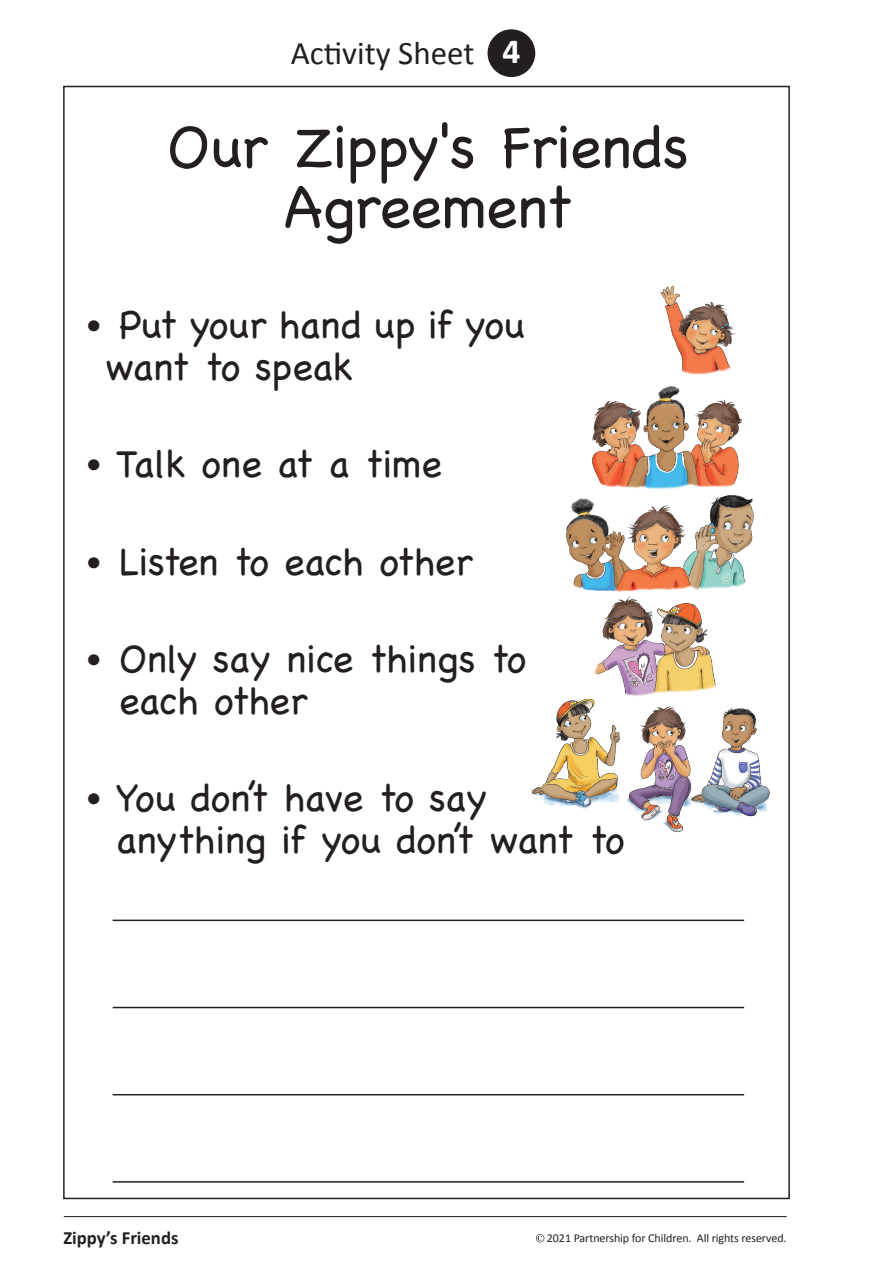
<style>
.page{position:relative;width:893px;height:1263px;background:#fff}
.page>*{position:absolute;margin:0;border:0;box-sizing:border-box;transform-origin:0 0}
.Heading{font:60px/60px "Chalkboard";letter-spacing:-.01em;color:#231f20;text-align:center}
.Rules_text{font:39px/42px "Chalkboard";letter-spacing:-.01em;color:#231f20}
.t1{font:33px "Calibri";color:#231f20}
.t2{font:700 18.75px "Calibri";color:#231f20}
.t3{font:12px "Calibri";letter-spacing:-.005em;color:#231f20}
.s1{font-weight:700;font-size:35.55px;color:#fff}
.s2{font-family:"Calibri";font-weight:300}
</style>
<div class="page">
<svg style="left:536px;top:1234px;width:8px;height:8px"></svg>
<div style="left:488px;top:29px;width:47px;height:48px;background:#231f20;border-radius:50%"></div>
<hr style="left:64px;top:1216px;width:723px;height:1px;background:#231f20">
<hr style="left:113px;top:1007px;width:631px;height:1px;background:#231f20">
<hr style="left:113px;top:919px;width:631px;height:2px;background:#231f20">
<hr style="left:113px;top:1094px;width:631px;height:1px;background:#231f20">
<hr style="left:113px;top:1181px;width:631px;height:1px;background:#231f20">
<img style="left:660px;top:286px;width:75px;height:89px">
<img style="left:592px;top:386px;width:151px;height:103px">
<img style="left:566px;top:495px;width:188px;height:96px">
<img style="left:594px;top:597px;width:122px;height:99px">
<img style="left:531px;top:697px;width:258px;height:137px">
<p class="t1" style="left:291px;top:33px;width:231px">Activity Sheet <span class="s1">4</span></p>
<p class="Heading" style="left:167px;top:117px;width:523px">Our Zippy's Friends<br>Agreement</p>
<p class="Rules_text" style="left:105px;top:304px;width:421px;text-indent:-21px"><span class="s2">•</span> Put your hand up if you want to speak</p>
<p class="Rules_text" style="left:84px;top:443px;width:360px"><span class="s2">•</span> Talk one at a time</p>
<p class="Rules_text" style="left:84px;top:540px;width:390px"><span class="s2">•</span> Listen to each other</p>
<p class="Rules_text" style="left:119px;top:637px;width:408px;text-indent:-35px"><span class="s2">•</span> Only say nice things to each other</p>
<p class="Rules_text" style="left:116px;top:777px;width:509px;text-indent:-32px"><span class="s2">•</span> You don’t have to say anything if you don’t want to</p>
<p class="t2" style="left:63px;top:1226px;width:117px">Zippy’s Friends</p>
<p class="t3" style="left:547px;top:1231px;width:241px">2021 Partnership for Children. All rights reserved.</p>
</div>
